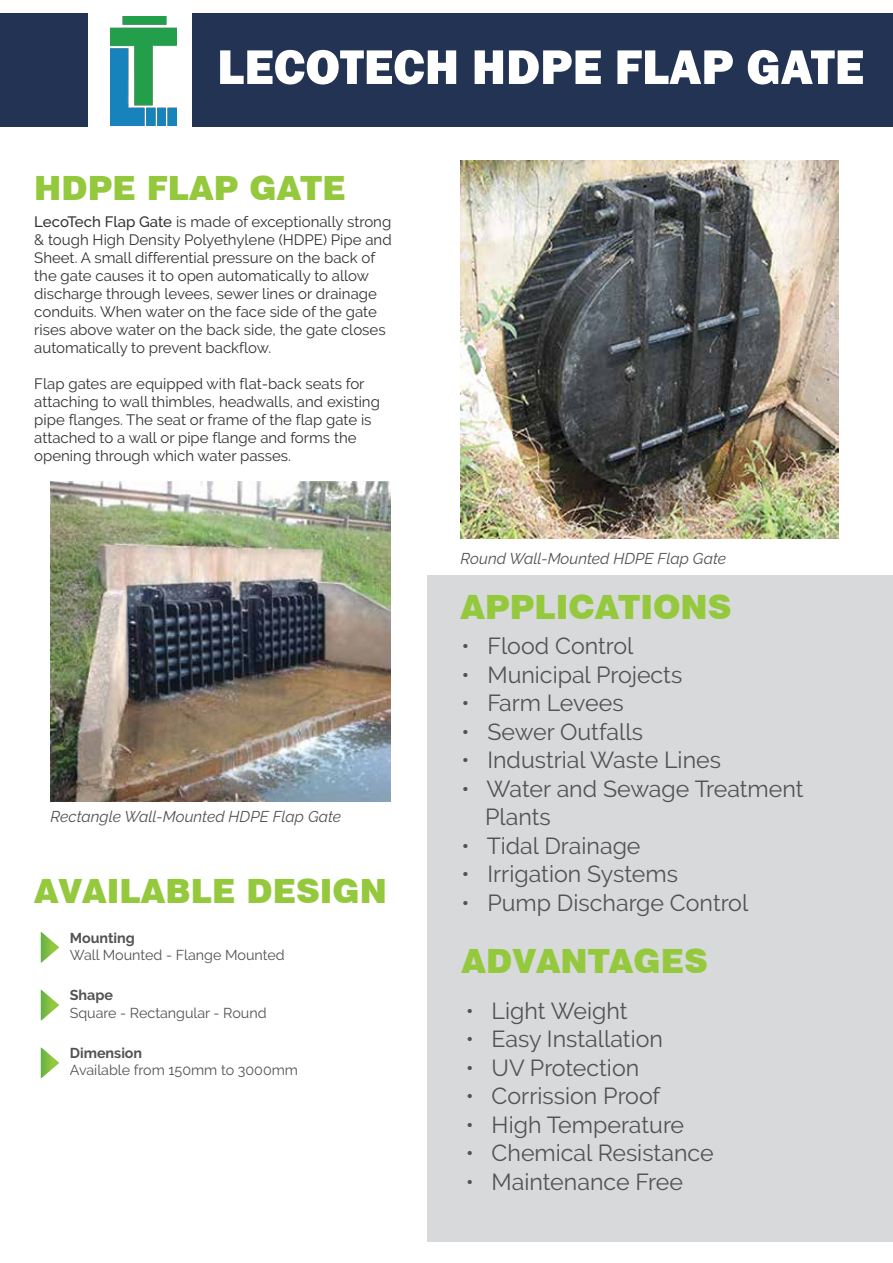
<style>
.page{position:relative;width:893px;height:1263px;background:#fff}
.page>*{position:absolute;margin:0;border:0;box-sizing:border-box;transform-origin:0 0}
.t1{font:800 50.4px "Franklin Gothic";color:#fff}
.t2{font:900 33.45px "Swiss 721 BT";color:#95c93d}
.t3{font:23.1px/28.5px "Raleway";color:#535254}
.t4{font:italic 15.6px "Raleway";color:#535254}
.t5{font:15px/18px "Raleway";color:#333133}
.t6{font:14.25px "Raleway";color:#535254}
.t7{font:700 14.25px "Raleway";color:#535254}
.s1{font-weight:500}
</style>
<div class="page">
<div style="left:427px;top:575px;width:466px;height:666px;background:#d7d9da"></div>
<div style="left:193px;top:14px;width:700px;height:113px;background:#233353"></div>
<div style="left:0;top:14px;width:87px;height:113px;background:#233353"></div>
<svg style="left:41px;top:932px;width:18px;height:31px"></svg>
<svg style="left:41px;top:990px;width:18px;height:30px"></svg>
<svg style="left:41px;top:1047px;width:18px;height:31px"></svg>
<img style="left:461px;top:161px;width:377px;height:377px">
<img style="left:51px;top:481px;width:339px;height:320px">
<img style="left:111px;top:17px;width:66px;height:108px">
<h1 class="t1" style="left:217px;top:34px;width:648px">LECOTECH HDPE FLAP GATE</h1>
<h2 class="t2" style="left:34px;top:168px;width:313px">HDPE FLAP GATE</h2>
<p class="t5" style="left:34px;top:213px;width:359px"><span class="s1">LecoTech Flap Gate</span> is made of exceptionally strong &amp; tough High Density Polyethylene (HDPE) Pipe and Sheet. A small differential pressure on the back of the gate causes it to open automatically to allow discharge through levees, sewer lines or drainage conduits. When water on the face side of the gate rises above water on the back side, the gate closes automatically to prevent backflow.</p>
<p class="t5" style="left:34px;top:375px;width:347px">Flap gates are equipped with flat-back seats for attaching to wall thimbles, headwalls, and existing pipe flanges. The seat or frame of the flap gate is attached to a wall or pipe flange and forms the opening through which water passes.</p>
<p class="t4" style="left:51px;top:808px;width:292px">Rectangle Wall-Mounted HDPE Flap Gate</p>
<h2 class="t2" style="left:34px;top:871px;width:354px">AVAILABLE DESIGN</h2>
<p class="t7" style="left:70px;top:929px;width:67px">Mounting</p>
<p class="t6" style="left:70px;top:946px;width:216px">Wall Mounted - Flange Mounted</p>
<p class="t7" style="left:70px;top:987px;width:45px">Shape</p>
<p class="t6" style="left:70px;top:1004px;width:198px">Square - Rectangular - Round</p>
<p class="t7" style="left:70px;top:1045px;width:74px">Dimension</p>
<p class="t6" style="left:70px;top:1062px;width:230px">Available from 150mm to 3000mm</p>
<p class="t4" style="left:461px;top:550px;width:267px">Round Wall-Mounted HDPE Flap Gate</p>
<h2 class="t2" style="left:461px;top:587px;width:273px">APPLICATIONS</h2>
<h3 class="t3" style="left:462px;top:632px;width:173px">• Flood Control</h3>
<h3 class="t3" style="left:462px;top:660px;width:222px">• Municipal Projects</h3>
<h3 class="t3" style="left:462px;top:689px;width:164px">• Farm Levees</h3>
<h3 class="t3" style="left:462px;top:717px;width:183px">• Sewer Outfalls</h3>
<h3 class="t3" style="left:462px;top:746px;width:261px">• Industrial Waste Lines</h3>
<h3 class="t3" style="left:485px;top:774px;width:320px;text-indent:-24px">• Water and Sewage Treatment<br>Plants</h3>
<h3 class="t3" style="left:462px;top:831px;width:180px">• Tidal Drainage</h3>
<h3 class="t3" style="left:462px;top:860px;width:218px">• Irrigation Systems</h3>
<h3 class="t3" style="left:462px;top:888px;width:288px">• Pump Discharge Control</h3>
<h2 class="t2" style="left:461px;top:941px;width:248px">ADVANTAGES</h2>
<h3 class="t3" style="left:466px;top:996px;width:163px">• Light Weight</h3>
<h3 class="t3" style="left:466px;top:1025px;width:199px">• Easy Installation</h3>
<h3 class="t3" style="left:466px;top:1053px;width:175px">• UV Protection</h3>
<h3 class="t3" style="left:466px;top:1082px;width:196px">• Corrission Proof</h3>
<h3 class="t3" style="left:466px;top:1110px;width:220px">• High Temperature</h3>
<h3 class="t3" style="left:466px;top:1139px;width:249px">• Chemical Resistance</h3>
<h3 class="t3" style="left:466px;top:1167px;width:219px">• Maintenance Free</h3>
</div>
